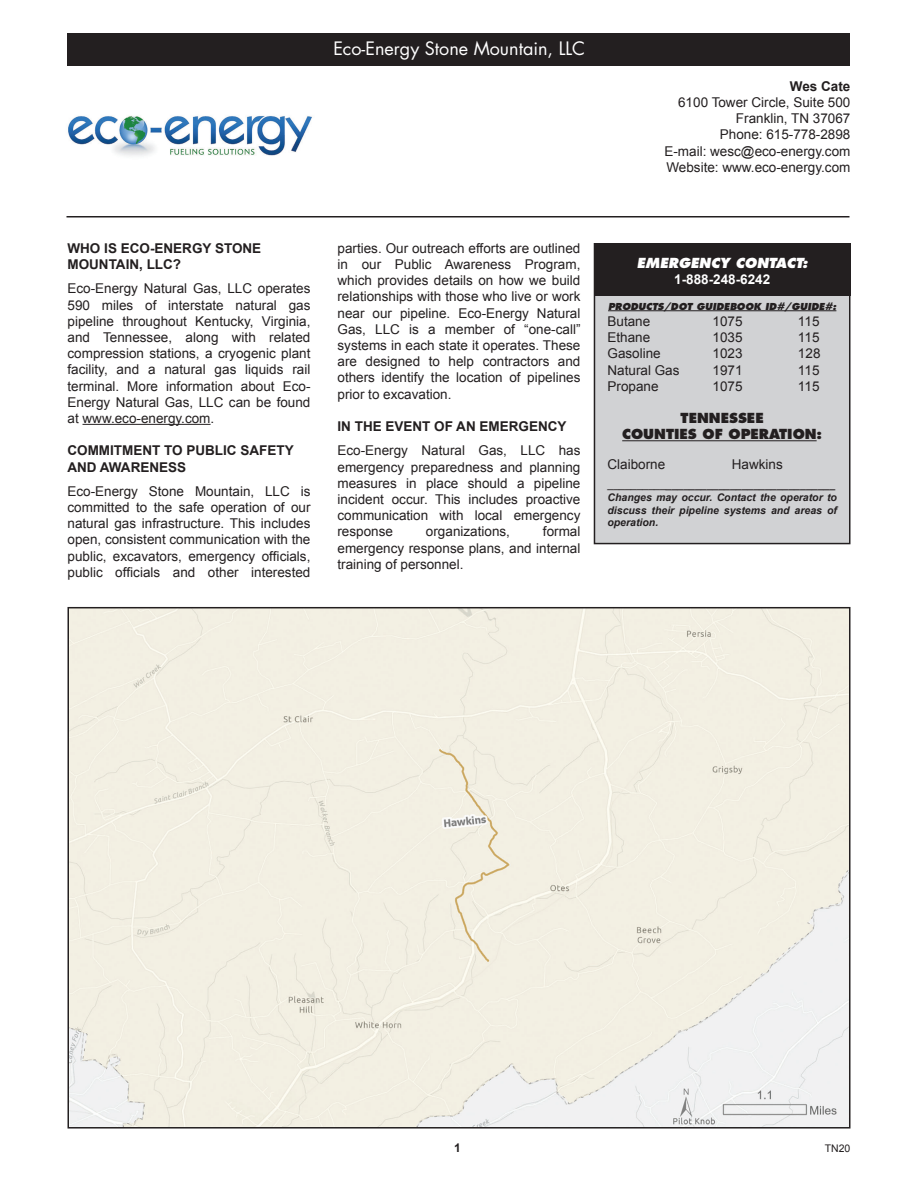
<style>
.page{position:relative;width:918px;height:1188px;background:#fff}
.page>*{position:absolute;margin:0;border:0;box-sizing:border-box;transform-origin:0 0}
.t1{font:18px "Futura";color:#fff}
.t2{font:13.5px/16.2px "Arial";color:#231f20;text-align:justify}
.t3{font:700 13.5px/16.2px "Arial";color:#231f20}
.t4{font:800 13.5px "Futura";color:#231f20}
.t5{font:italic 800 13.5px "Futura";color:#fff}
.t6{font:700 13.5px "Arial";color:#fff}
.t7{font:700 12px "Arial";color:#231f20}
.t8{font:italic 700 10.5px/12.6px "Arial";color:#231f20;text-align:justify}
.t9{font:10.5px "Arial";color:#231f20}
.t10{font:italic 800 9.3px "Futura";color:#231f20}
.s1{font-weight:400;font-style:normal}
</style>
<div class="page">
<hr style="left:67px;top:216px;width:783px;height:2px;background:#231f20">
<div style="left:68px;top:34px;width:782px;height:32px;background:#231f20"></div>
<div style="left:594px;top:244px;width:256px;height:300px;background:#d1d2d4"></div>
<div style="left:594px;top:243px;width:256px;height:301px;border:2px solid #231f20"></div>
<div style="left:594px;top:244px;width:256px;height:52px;background:#231f20"></div>
<hr style="left:608px;top:311px;width:228px;height:1px;background:#231f20">
<hr style="left:622px;top:440px;width:195px;height:1px;background:#231f20">
<hr style="left:83px;top:424px;width:128px;height:1px;background:#231f20">
<img style="left:68px;top:115px;width:244px;height:41px">
<img style="left:71px;top:610px;width:776px;height:516px">
<p class="t1" style="left:333px;top:37px;width:253px">Eco-Energy Stone Mountain, LLC</p>
<p class="t3" style="left:790px;top:78px;width:62px">Wes Cate</p>
<p class="t2" style="left:678px;top:94px;width:174px">6100 Tower Circle, Suite 500</p>
<p class="t2" style="left:736px;top:111px;width:116px">Franklin, TN 37067</p>
<p class="t2" style="left:720px;top:127px;width:132px">Phone: 615-778-2898</p>
<p class="t2" style="left:664px;top:143px;width:188px">E-mail: wesc@eco-energy.com</p>
<p class="t2" style="left:666px;top:159px;width:186px">Website: www.eco-energy.com</p>
<p class="t3" style="left:68px;top:240px;width:195px">WHO IS ECO-ENERGY STONE<br>MOUNTAIN, LLC?</p>
<p class="t2" style="left:68px;top:281px;width:244px">Eco-Energy Natural Gas, LLC operates 590 miles of interstate natural gas pipeline throughout Kentucky, Virginia, and Tennessee, along with related compression stations, a cryogenic plant facility, and a natural gas liquids rail terminal. More information about Eco-Energy Natural Gas, LLC can be found at www.eco-energy.com.</p>
<p class="t3" style="left:68px;top:443px;width:228px">COMMITMENT TO PUBLIC SAFETY<br>AND AWARENESS</p>
<p class="t2" style="left:68px;top:483px;width:245px">Eco-Energy Stone Mountain, LLC is committed to the safe operation of our natural gas infrastructure. This includes open, consistent communication with the public, excavators, emergency officials, public officials and other interested</p>
<p class="t2" style="left:338px;top:240px;width:245px">parties. Our outreach efforts are outlined in our Public Awareness Program, which provides details on how we build relationships with those who live or work near our pipeline. Eco-Energy Natural Gas, LLC is a member of “one-call” systems in each state it operates. These are designed to help contractors and others identify the location of pipelines prior to excavation.</p>
<p class="t3" style="left:338px;top:419px;width:231px">IN THE EVENT OF AN EMERGENCY</p>
<p class="t2" style="left:338px;top:443px;width:245px">Eco-Energy Natural Gas, LLC has emergency preparedness and planning measures in place should a pipeline incident occur. This includes proactive communication with local emergency response</p>
<p class="t2" style="left:338px;top:524px;width:244px;text-indent:205px">formal emergency response plans, and internal training of personnel.</p>
<p class="t2" style="left:426px;top:524px;width:86px">organizations,</p>
<p class="t5" style="left:637px;top:254px;width:172px">EMERGENCY CONTACT:</p>
<p class="t6" style="left:674px;top:271px;width:98px">1-888-248-6242</p>
<p class="t10" style="left:608px;top:300px;width:230px">PRODUCTS/DOT GUIDEBOOK ID#/GUIDE#:</p>
<p class="t2" style="left:608px;top:313px;width:44px">Butane</p>
<p class="t2" style="left:713px;top:313px;width:32px">1075</p>
<p class="t2" style="left:798px;top:313px;width:23px">115</p>
<p class="t2" style="left:608px;top:330px;width:44px">Ethane</p>
<p class="t2" style="left:713px;top:330px;width:32px">1035</p>
<p class="t2" style="left:798px;top:330px;width:23px">115</p>
<p class="t2" style="left:608px;top:346px;width:55px">Gasoline</p>
<p class="t2" style="left:713px;top:346px;width:32px">1023</p>
<p class="t2" style="left:798px;top:346px;width:24px">128</p>
<p class="t2" style="left:608px;top:362px;width:74px">Natural Gas</p>
<p class="t2" style="left:713px;top:362px;width:32px">1971</p>
<p class="t2" style="left:798px;top:362px;width:23px">115</p>
<p class="t2" style="left:608px;top:378px;width:53px">Propane</p>
<p class="t2" style="left:713px;top:378px;width:32px">1075</p>
<p class="t2" style="left:798px;top:378px;width:23px">115</p>
<p class="t4" style="left:681px;top:410px;width:85px">TENNESSEE</p>
<p class="t4" style="left:622px;top:426px;width:202px">COUNTIES OF OPERATION:</p>
<p class="t2" style="left:608px;top:456px;width:59px">Claiborne</p>
<p class="t2" style="left:732px;top:456px;width:53px">Hawkins</p>
<p class="t8" style="left:608px;top:479px;width:229px"><span class="s1">__________</span>_____________________________</p>
<p class="t8" style="left:608px;top:491px;width:231px">Changes may occur. Contact the operator to discuss their pipeline systems and areas of operation.</p>
<p class="t7" style="left:454px;top:1140px;width:8px">1</p>
<p class="t9" style="left:825px;top:1141px;width:27px">TN20</p>
</div>
